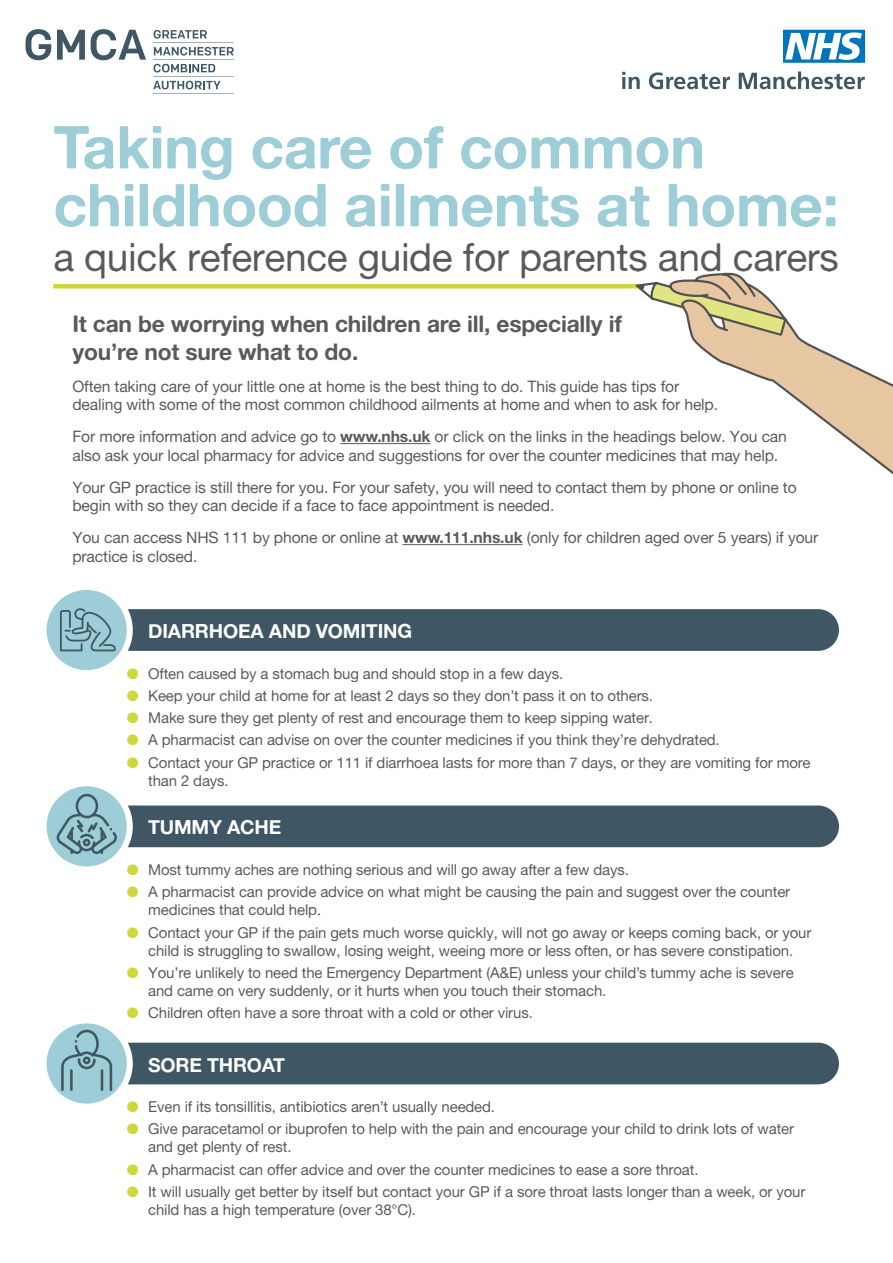
<style>
.page{position:relative;width:893px;height:1263px;background:#fff}
.page>*{position:absolute;margin:0;border:0;box-sizing:border-box;transform-origin:0 0}
.t1{font:59.4px/57.9px "Alte Haas Grotesk Bold";letter-spacing:-.01em;color:#9dcdd7}
.t2{font:39px "Alte Haas Grotesk";letter-spacing:-.01em;color:#5a5a5c}
.t3{font:22.95px/27.5px "Alte Haas Grotesk Bold";letter-spacing:-.01em;color:#5a5a5c}
.t4{font:19.5px "Alte Haas Grotesk Bold";letter-spacing:-.01em;color:#fff}
.t5{font:15.75px/18.9px "Alte Haas Grotesk";letter-spacing:-.01em;color:#5a5a5c}
.t6{font:15px/18px "Alte Haas Grotesk";letter-spacing:-.01em;color:#5a5a5c}
.s1{font-family:"Alte Haas Grotesk Bold"}
.s2{color:#ced83b}
</style>
<div class="page">
<svg style="left:26px;top:29px;width:25px;height:31px"></svg>
<svg style="left:57px;top:30px;width:28px;height:30px"></svg>
<svg style="left:91px;top:29px;width:55px;height:31px"></svg>
<hr style="left:153px;top:93px;width:81px;height:1px;background:#3f5665">
<hr style="left:153px;top:76px;width:81px;height:1px;background:#3f5665">
<hr style="left:153px;top:59px;width:81px;height:1px;background:#3f5665">
<hr style="left:153px;top:42px;width:81px;height:1px;background:#3f5665">
<svg style="left:154px;top:30px;width:53px;height:9px"></svg>
<svg style="left:154px;top:47px;width:80px;height:9px"></svg>
<svg style="left:154px;top:64px;width:61px;height:8px"></svg>
<svg style="left:153px;top:81px;width:68px;height:8px"></svg>
<svg style="left:783px;top:30px;width:82px;height:33px"></svg>
<svg style="left:622px;top:72px;width:18px;height:17px"></svg>
<svg style="left:649px;top:72px;width:81px;height:17px"></svg>
<svg style="left:739px;top:72px;width:126px;height:17px"></svg>
<hr style="left:53px;top:284px;width:586px;height:4px;background:#ced83b">
<svg style="left:632px;top:272px;width:261px;height:203px"></svg>
<hr style="left:340px;top:443px;width:90px;height:1px;background:#5a5a5c">
<hr style="left:402px;top:544px;width:120px;height:1px;background:#5a5a5c">
<div style="left:87px;top:609px;width:752px;height:42px;background:#3f5665;border-radius:21px"></div>
<svg style="left:44px;top:587px;width:86px;height:86px;background:#aad3db"></svg>
<div style="left:41px;top:584px;width:92px;height:92px;border:6px solid #fff;border-radius:50%"></div>
<svg style="left:60px;top:608px;width:56px;height:43px;background:#86b0bb"></svg>
<div style="left:87px;top:1043px;width:752px;height:41px;background:#3f5665;border-radius:21px"></div>
<svg style="left:44px;top:1020px;width:86px;height:86px;background:#aed5dd"></svg>
<div style="left:41px;top:1017px;width:92px;height:92px;border:6px solid #fff;border-radius:50%"></div>
<svg style="left:61px;top:1030px;width:51px;height:61px;background:#8ab5c0"></svg>
<div style="left:87px;top:805px;width:752px;height:42px;background:#3f5665;border-radius:21px"></div>
<svg style="left:44px;top:783px;width:86px;height:86px;fill:#9dcdd7"></svg>
<div style="left:41px;top:780px;width:92px;height:92px;border:6px solid #fff;border-radius:50%"></div>
<svg style="left:57px;top:794px;width:60px;height:60px;background:#87b0bc"></svg>
<h1 class="t1" style="left:53px;top:117px;width:787px">Taking care of common childhood ailments at home:</h1>
<h2 class="t2" style="left:53px;top:234px;width:787px">a quick reference guide for parents and carers</h2>
<h3 class="t3" style="left:72px;top:310px;width:551px">It can be worrying when children are ill, especially if you’re not sure what to do.</h3>
<p class="t5" style="left:72px;top:376px;width:647px">Often taking care of your little one at home is the best thing to do. This guide has tips for dealing with some of the most common childhood ailments at home and when to ask for help.</p>
<p class="t5" style="left:72px;top:427px;width:716px">For more information and advice go to <span class="s1">www.nhs.uk</span> or click on the links in the headings below. You can also ask your local pharmacy for advice and suggestions for over the counter medicines that may help.</p>
<p class="t5" style="left:72px;top:477px;width:726px">Your GP practice is still there for you. For your safety, you will need to contact them by phone or online to begin with so they can decide if a face to face appointment is needed.</p>
<p class="t5" style="left:72px;top:528px;width:747px">You can access NHS 111 by phone or online at <span class="s1">www.111.nhs.uk</span> (only for children aged over 5 years) if your practice is closed.</p>
<h3 class="t4" style="left:148px;top:619px;width:266px">DIARRHOEA AND VOMITING</h3>
<p class="t6" style="left:127px;top:664px;width:438px"><span class="s2">●</span> Often caused by a stomach bug and should stop in a few days.</p>
<p class="t6" style="left:127px;top:686px;width:528px"><span class="s2">●</span> Keep your child at home for at least 2 days so they don’t pass it on to others.</p>
<p class="t6" style="left:127px;top:709px;width:528px"><span class="s2">●</span> Make sure they get plenty of rest and encourage them to keep sipping water.</p>
<p class="t6" style="left:127px;top:731px;width:594px"><span class="s2">●</span> A pharmacist can advise on over the counter medicines if you think they’re dehydrated.</p>
<p class="t6" style="left:148px;top:753px;width:664px;text-indent:-21px"><span class="s2">●</span> Contact your GP practice or 111 if diarrhoea lasts for more than 7 days, or they are vomiting for more than 2 days.</p>
<h3 class="t4" style="left:148px;top:815px;width:135px">TUMMY ACHE</h3>
<p class="t6" style="left:127px;top:860px;width:503px"><span class="s2">●</span> Most tummy aches are nothing serious and will go away after a few days.</p>
<p class="t6" style="left:148px;top:883px;width:644px;text-indent:-21px"><span class="s2">●</span> A pharmacist can provide advice on what might be causing the pain and suggest over the counter medicines that could help.</p>
<p class="t6" style="left:127px;top:923px;width:686px;text-align:center"><span class="s2">●</span> Contact your GP if the pain gets much worse quickly, will not go away or keeps coming back, or your child is struggling to swallow, losing weight, weeing more or less often, or has severe constipation.</p>
<p class="t6" style="left:148px;top:963px;width:647px;text-indent:-21px"><span class="s2">●</span> You’re unlikely to need the Emergency Department (A&amp;E) unless your child’s tummy ache is severe and came on very suddenly, or it hurts when you touch their stomach.</p>
<p class="t6" style="left:127px;top:1003px;width:407px"><span class="s2">●</span> Children often have a sore throat with a cold or other virus.</p>
<h3 class="t4" style="left:148px;top:1052px;width:139px">SORE THROAT</h3>
<p class="t6" style="left:127px;top:1097px;width:370px"><span class="s2">●</span> Even if its tonsillitis, antibiotics aren’t usually needed.</p>
<p class="t6" style="left:148px;top:1120px;width:647px;text-indent:-21px"><span class="s2">●</span> Give paracetamol or ibuprofen to help with the pain and encourage your child to drink lots of water and get plenty of rest.</p>
<p class="t6" style="left:127px;top:1160px;width:573px"><span class="s2">●</span> A pharmacist can offer advice and over the counter medicines to ease a sore throat.</p>
<p class="t6" style="left:148px;top:1182px;width:659px;text-indent:-21px"><span class="s2">●</span> It will usually get better by itself but contact your GP if a sore throat lasts longer than a week, or your child has a high temperature (over 38°C).</p>
</div>
